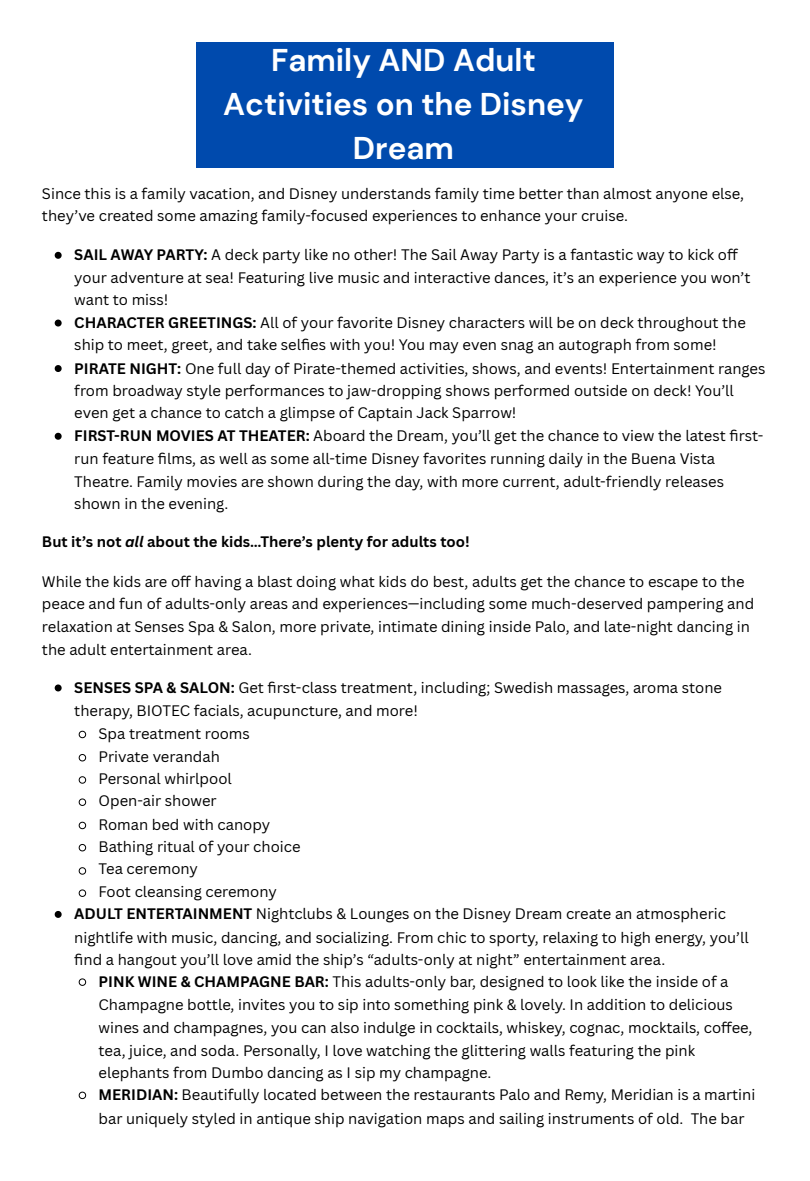
<style>
.page{position:relative;width:810px;height:1181px;background:#fff}
.page>*{position:absolute;margin:0;border:0;box-sizing:border-box;transform-origin:0 0}
.t1{font:700 31.35px/43.8px "DM Sans";color:#fff;text-align:center}
.t2{font:14.85px/22.2px "Canva Sans";color:#000}
.t3{font:700 14.85px "Canva Sans";color:#000}
.s1{font-weight:700}
.s2{font-style:italic}
</style>
<div class="page">
<div style="left:197px;top:42px;width:417px;height:125px;background:#004aad"></div>
<svg style="left:55px;top:252px;width:7px;height:7px"></svg>
<svg style="left:55px;top:319px;width:7px;height:7px"></svg>
<svg style="left:55px;top:365px;width:7px;height:7px"></svg>
<svg style="left:55px;top:433px;width:7px;height:7px"></svg>
<svg style="left:55px;top:684px;width:7px;height:7px"></svg>
<svg style="left:79px;top:730px;width:7px;height:8px"></svg>
<svg style="left:79px;top:754px;width:7px;height:7px"></svg>
<svg style="left:79px;top:776px;width:7px;height:7px"></svg>
<svg style="left:79px;top:798px;width:7px;height:8px"></svg>
<svg style="left:79px;top:821px;width:7px;height:8px"></svg>
<svg style="left:79px;top:844px;width:7px;height:7px"></svg>
<svg style="left:79px;top:867px;width:7px;height:7px"></svg>
<svg style="left:79px;top:889px;width:7px;height:8px"></svg>
<svg style="left:55px;top:911px;width:7px;height:6px"></svg>
<svg style="left:79px;top:978px;width:7px;height:8px"></svg>
<svg style="left:79px;top:1091px;width:7px;height:8px"></svg>
<p class="t1" style="left:223px;top:39px;width:362px">Family AND Adult<br>Activities on the Disney<br>Dream</p>
<p class="t2" style="left:42px;top:182px;width:704px">Since this is a family vacation, and Disney understands family time better than almost anyone else, they’ve created some amazing family-focused experiences to enhance your cruise.</p>
<p class="t2" style="left:74px;top:243px;width:678px"><span class="s1">SAIL AWAY PARTY:</span> A deck party like no other! The Sail Away Party is a fantastic way to kick off your adventure at sea! Featuring live music and interactive dances, it’s an experience you won’t want to miss!</p>
<p class="t2" style="left:74px;top:311px;width:673px"><span class="s1">CHARACTER GREETINGS:</span> All of your favorite Disney characters will be on deck throughout the ship to meet, greet, and take selfi es with you! You may even snag an autograph from some!</p>
<p class="t2" style="left:74px;top:357px;width:693px"><span class="s1">PIRATE NIGHT:</span> One full day of Pirate-themed activities, shows, and events! Entertainment ranges from broadway style performances to jaw-dropping shows performed outside on deck! You’ll even get a chance to catch a glimpse of Captain Jack Sparrow!</p>
<p class="t2" style="left:74px;top:424px;width:691px"><span class="s1">FIRST-RUN MOVIES AT THEATER:</span> Aboard the Dream, you’ll get the chance to view the latest fi rst&shy;run feature fi lms, as well as some all-time Disney favorites running daily in the Buena Vista Theatre. Family movies are shown during the day, with more current, adult-friendly releases shown in the evening.</p>
<p class="t3" style="left:42px;top:531px;width:429px">But it’s not <span class="s2">all</span> about the kids…There’s plenty for adults too!</p>
<p class="t2" style="left:42px;top:570px;width:714px">While the kids are off having a blast doing what kids do best, adults get the chance to escape to the peace and fun of adults-only areas and experiences—including some much-deserved pampering and relaxation at Senses Spa &amp; Salon, more private, intimate dining inside Palo, and late-night dancing in the adult entertainment area.</p>
<p class="t2" style="left:74px;top:675px;width:649px;line-height:23.2px"><span class="s1">SENSES SPA &amp; SALON:</span> Get fi rst-class treatment, including; Swedish massages, aroma stone therapy, BIOTEC facials, acupuncture, and more!</p>
<p class="t2" style="left:99px;top:721px;width:153px">Spa treatment rooms</p>
<p class="t2" style="left:99px;top:745px;width:123px">Private verandah</p>
<p class="t2" style="left:99px;top:767px;width:135px">Personal whirlpool</p>
<p class="t2" style="left:99px;top:789px;width:120px">Open-air shower</p>
<p class="t2" style="left:99px;top:812px;width:173px">Roman bed with canopy</p>
<p class="t2" style="left:99px;top:834px;width:203px">Bathing ritual of your choice</p>
<p class="t2" style="left:99px;top:857px;width:101px">Tea ceremony</p>
<p class="t2" style="left:99px;top:880px;width:180px">Foot cleansing ceremony</p>
<p class="t2" style="left:74px;top:902px;width:676px;line-height:22.8px"><span class="s1">ADULT ENTERTAINMENT</span> Nightclubs &amp; Lounges on the Disney Dream create an atmospheric nightlife with music, dancing, and socializing. From chic to sporty, relaxing to high energy, you’ll fi nd a hangout you’ll love amid the ship’s “adults-only at night” entertainment area.</p>
<p class="t2" style="left:99px;top:970px;width:655px;line-height:22.8px"><span class="s1">PINK WINE &amp; CHAMPAGNE BAR:</span> This adults-only bar, designed to look like the inside of a Champagne bottle, invites you to sip into something pink &amp; lovely. In addition to delicious wines and champagnes, you can also indulge in cocktails, whiskey, cognac, mocktails, coffee, tea, juice, and soda. Personally, I love watching the glittering walls featuring the pink elephants from Dumbo dancing as I sip my champagne.</p>
<p class="t2" style="left:99px;top:1083px;width:658px;line-height:23.2px"><span class="s1">MERIDIAN:</span> Beautifully located between the restaurants Palo and Remy, Meridian is a martini bar uniquely styled in antique ship navigation maps and sailing instruments of old. The bar</p>
</div>
